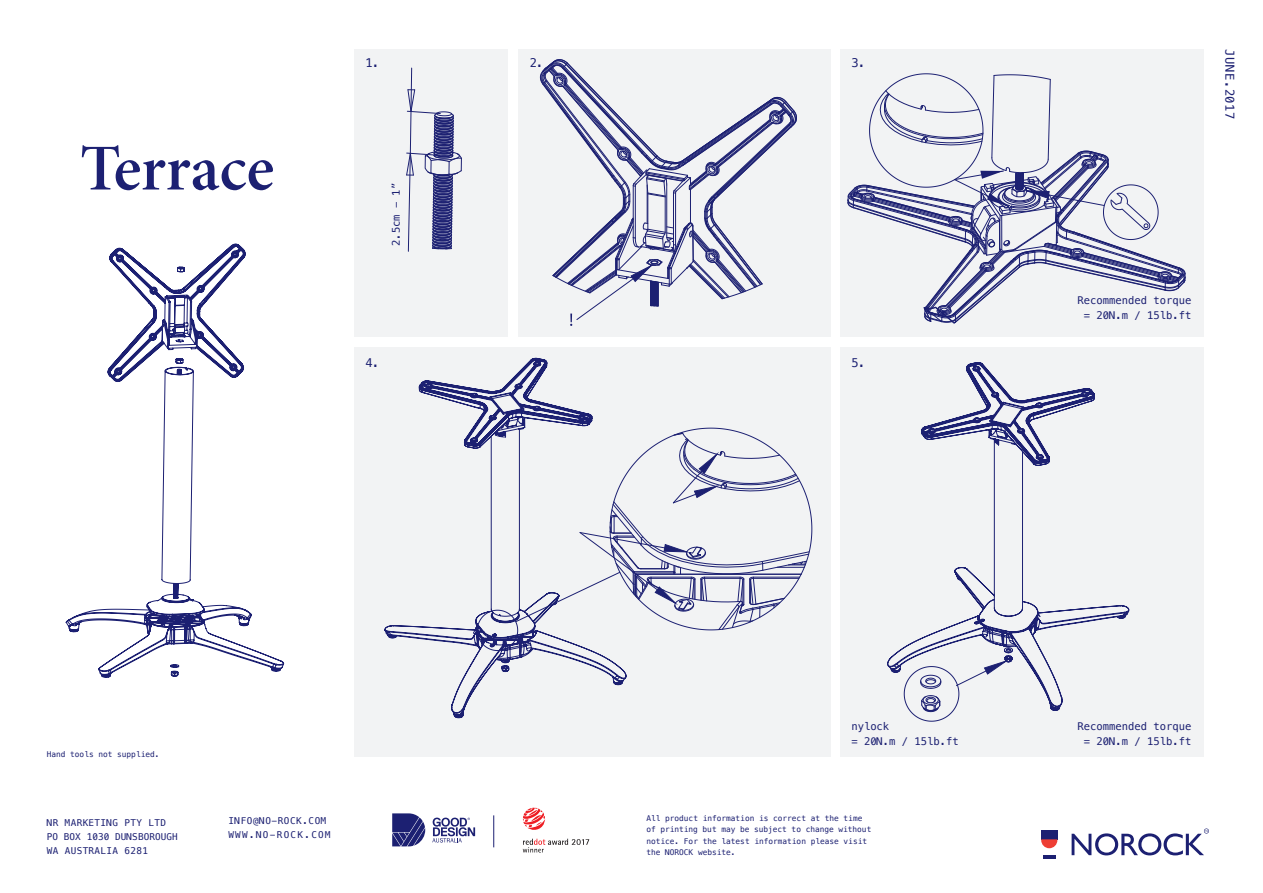
<style>
.page{position:relative;width:1263px;height:893px;background:#fff}
.page>*{position:absolute;margin:0;border:0;box-sizing:border-box;transform-origin:0 0}
.t1{font:65.7px "Minion Pro Semibold Subh";color:#1c2072}
.t2{font:12.15px "Menlo";letter-spacing:.04em;color:#1c2072}
.t3{font:12px "Menlo";color:#1c2072}
.t4{font:10.5px/15px "Menlo";color:#1c2072;text-align:right}
.t5{font:9.3px/14.2px "Menlo";letter-spacing:.04em;color:#1c2072}
.t6{font:9.3px/14.2px "Menlo";letter-spacing:.06em;color:#1c2072}
.t7{font:7.8px/11.4px "Menlo";color:#1c2072}
</style>
<div class="page">
<div style="left:354px;top:49px;width:154px;height:288px;background:#f2f3f4"></div>
<div style="left:518px;top:49px;width:313px;height:288px;background:#f2f3f4"></div>
<div style="left:840px;top:49px;width:363px;height:288px;background:#f2f3f4"></div>
<div style="left:354px;top:347px;width:477px;height:410px;background:#f2f3f4"></div>
<div style="left:840px;top:347px;width:363px;height:410px;background:#f2f3f4"></div>
<svg style="left:540px;top:59px;width:257px;height:267px"></svg>
<svg style="left:406px;top:68px;width:56px;height:184px"></svg>
<svg style="left:384px;top:358px;width:242px;height:360px"></svg>
<svg style="left:477px;top:428px;width:335px;height:223px"></svg>
<svg style="left:887px;top:570px;width:242px;height:141px"></svg>
<svg style="left:904px;top:660px;width:103px;height:62px"></svg>
<svg style="left:848px;top:73px;width:338px;height:497px"></svg>
<svg style="left:523px;top:839px;width:66px;height:13px"></svg>
<svg style="left:523px;top:808px;width:22px;height:22px"></svg>
<hr style="left:493px;top:815px;width:1px;height:32px;background:#1c2072">
<svg style="left:392px;top:813px;width:33px;height:33px"></svg>
<svg style="left:432px;top:818px;width:43px;height:24px"></svg>
<hr style="left:1043px;top:855px;width:12px;height:4px;background:#1c2072">
<div style="left:1041px;top:830px;width:16px;height:9px;background:#1c2072"></div>
<svg style="left:1041px;top:839px;width:16px;height:9px"></svg>
<svg style="left:1071px;top:828px;width:138px;height:27px"></svg>
<svg style="left:66px;top:244px;width:218px;height:434px"></svg>
<h1 class="t1" style="left:80px;top:129px;width:195px">Terrace</h1>
<h3 class="t3" style="left:365px;top:55px;width:15px">1.</h3>
<h3 class="t3" style="left:530px;top:55px;width:15px">2.</h3>
<h3 class="t3" style="left:851px;top:55px;width:15px">3.</h3>
<h3 class="t4" style="left:389px;top:246px;width:65px;rotate:-90deg">2.5cm - 1”</h3>
<h3 class="t3" style="left:365px;top:356px;width:16px">4.</h3>
<h3 class="t3" style="left:851px;top:356px;width:15px">5.</h3>
<h2 class="t2" style="left:1237px;top:49px;width:72px;rotate:90deg">JUNE.2017</h2>
<h3 class="t4" style="left:1077px;top:293px;width:115px">Recommended torque = 20N.m / 15lb.ft</h3>
<p class="t7" style="left:47px;top:748px;width:114px">Hand tools not supplied.</p>
<h3 class="t4" style="left:851px;top:719px;width:109px;text-align:left">nylock<br>= 20N.m / 15lb.ft</h3>
<p class="t5" style="left:47px;top:815px;width:133px">NR MARKETING PTY LTD<br>PO BOX 1030 DUNSBOROUGH<br>WA AUSTRALIA 6281</p>
<p class="t6" style="left:228px;top:814px;width:104px">INFO@NO-ROCK.COM<br>WWW.NO-ROCK.COM</p>
<p class="t7" style="left:646px;top:813px;width:226px">All product information is correct at the time of printing but may be subject to change without notice. For the latest information please visit the NOROCK website.</p>
<h3 class="t4" style="left:1077px;top:719px;width:115px">Recommended torque = 20N.m / 15lb.ft</h3>
</div>
